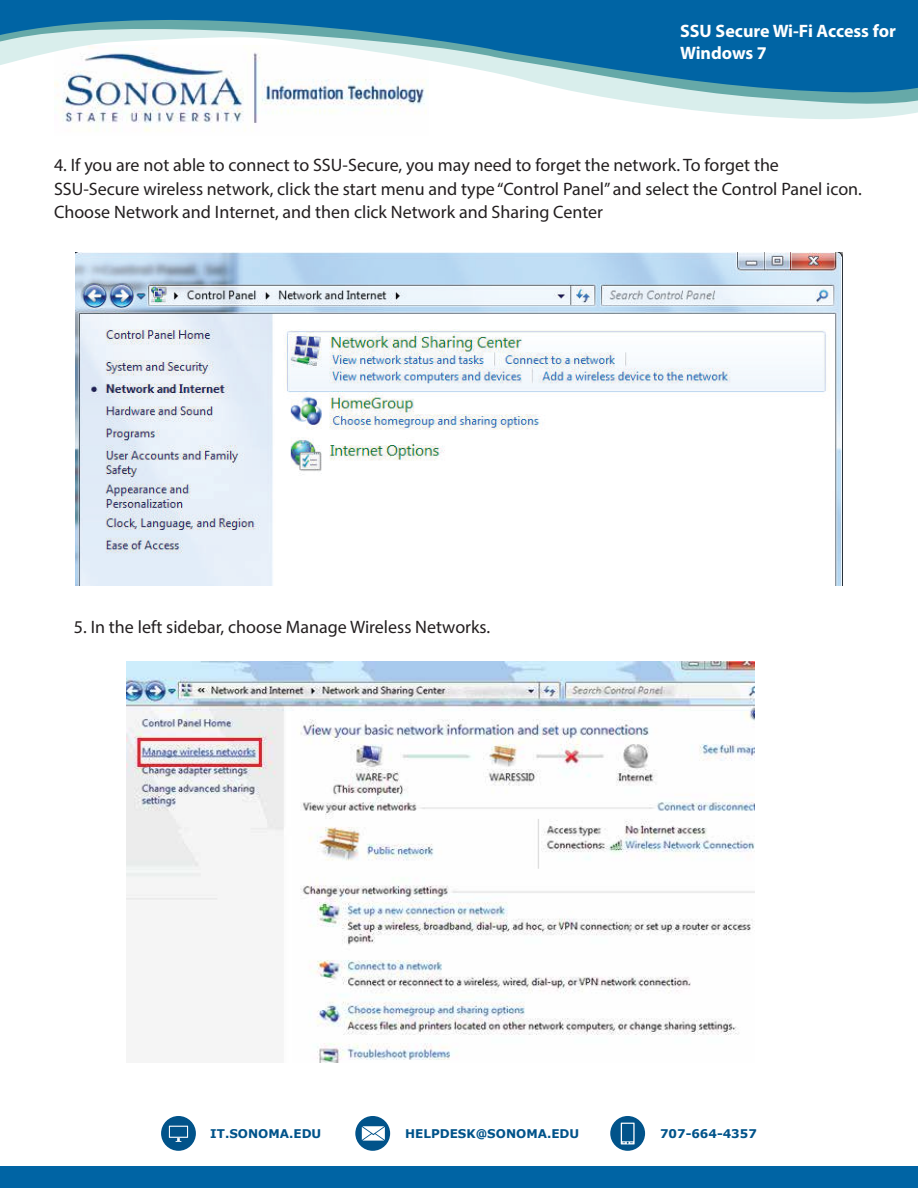
<style>
.page{position:relative;width:918px;height:1188px;background:#fff}
.page>*{position:absolute;margin:0;border:0;box-sizing:border-box;transform-origin:0 0}
.t1{font:18px/24px "Myriad Pro";color:#231f20}
.t2{font:700 18px/21.6px "Myriad Pro";color:#fff}
.t3{font:700 12px "Verdana";color:#01538a}
</style>
<div class="page">
<div style="left:0;top:1166px;width:918px;height:22px;background:#0064a4"></div>
<div style="left:161px;top:1116px;width:35px;height:35px;background:#01538a;border-radius:50%"></div>
<svg style="left:169px;top:1126px;width:19px;height:16px"></svg>
<div style="left:610px;top:1116px;width:35px;height:35px;background:#01538a;border-radius:50%"></div>
<svg style="left:621px;top:1123px;width:14px;height:21px"></svg>
<div style="left:355px;top:1116px;width:35px;height:35px;background:#01538a;border-radius:50%"></div>
<svg style="left:362px;top:1126px;width:23px;height:15px"></svg>
<svg style="left:62px;top:108px;width:856px;height:15px"></svg>
<svg style="left:62px;top:94px;width:856px;height:14px"></svg>
<svg style="left:0;top:0;width:918px;height:94px;fill:#0064a4"></svg>
<img style="left:76px;top:252px;width:766px;height:333px">
<img style="left:126px;top:661px;width:629px;height:401px">
<p class="t2" style="left:680px;top:20px;width:217px">SSU Secure Wi-Fi Access for<br>Windows 7</p>
<p class="t1" style="left:54px;top:152px;width:809px">4. If you are not able to connect to SSU-Secure, you may need to forget the network. To forget the<br>SSU-Secure wireless network, click the start menu and type “Control Panel” and select the Control Panel icon.<br>Choose Network and Internet, and then click Network and Sharing Center</p>
<p class="t1" style="left:74px;top:614px;width:418px">5. In the left sidebar, choose Manage Wireless Networks.</p>
<p class="t3" style="left:210px;top:1125px;width:113px">IT.SONOMA.EDU</p>
<p class="t3" style="left:405px;top:1125px;width:176px">HELPDESK@SONOMA.EDU</p>
<p class="t3" style="left:660px;top:1125px;width:98px">707-664-4357</p>
</div>
